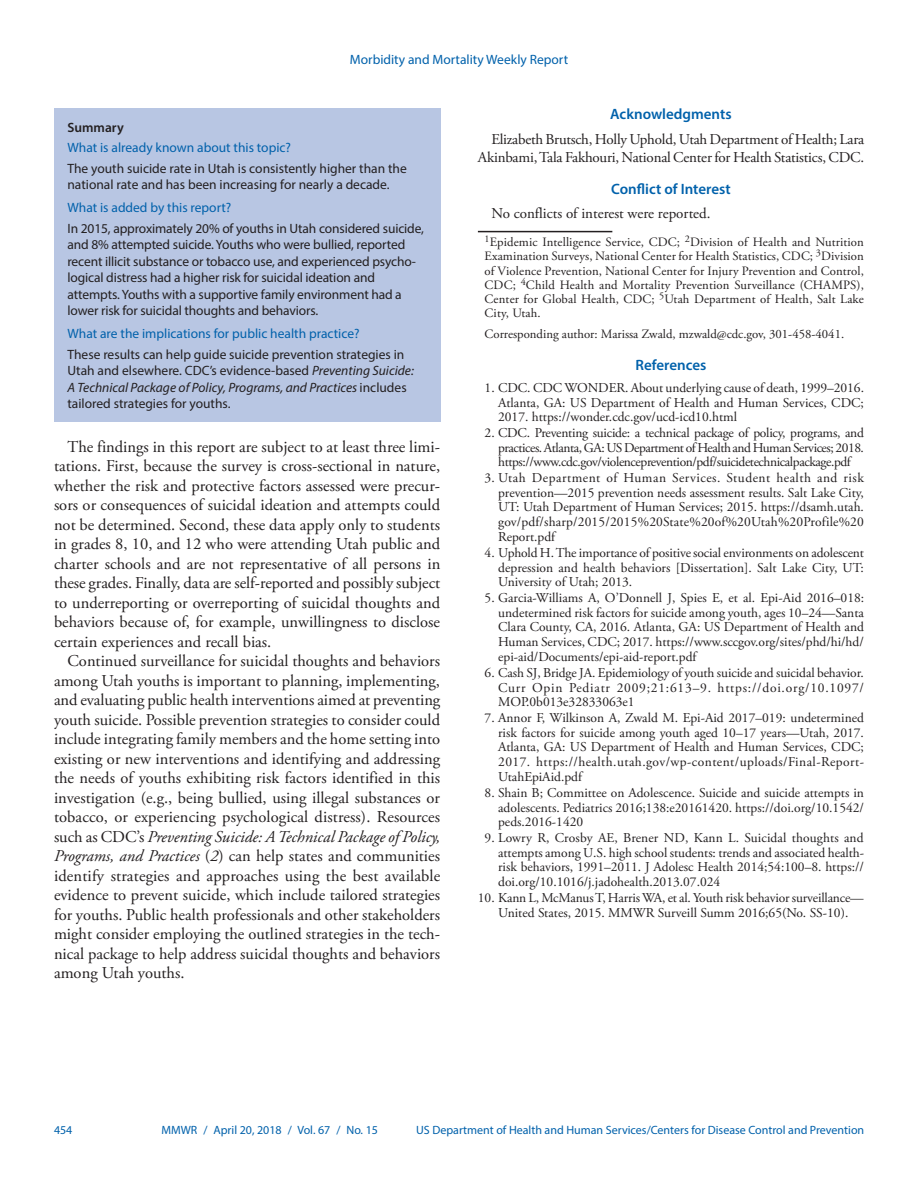
<style>
.page{position:relative;width:918px;height:1188px;background:#fff}
.page>*{position:absolute;margin:0;border:0;box-sizing:border-box;transform-origin:0 0}
.Paragraph{font:16.5px/19.5px "Adobe Garamond Pro";color:#231f20;text-align:justify}
.Acknowledgment{font:15px/18px "Adobe Garamond Pro";letter-spacing:-.015em;color:#231f20;text-align:right}
.Conflict_of_Interest{font:15px "Adobe Garamond Pro";color:#231f20}
.Conflict_of_Interest-2{font:600 15px "Myriad Pro";color:#0161ab}
.Acknowledgment_Head{font:600 15px "Myriad Pro";color:#0161ab}
.Ref_Title{font:600 15px "Myriad Pro";color:#0161ab}
.Reference_10{font:13.5px/15px "Adobe Garamond Pro";color:#231f20;text-align:justify}
.Summary_Box_Text{font:13.5px/16.5px "Myriad Pro";letter-spacing:-.01em;color:#231f20}
.Summary_Box_Heading{font:13.5px "Myriad Pro";color:#0161ab}
.Figure_Title{font:600 13.5px "Myriad Pro";color:#231f20}
.Author_Affiliations{font:12.75px/14.2px "Adobe Garamond Pro";letter-spacing:.01em;color:#231f20;text-align:justify}
.Corresponding_Author{font:12.75px "Adobe Garamond Pro";color:#231f20}
.t1{font:12px "Myriad Pro";color:#0161ab}
.s1{font-style:italic}
</style>
<div class="page">
<div style="left:54px;top:108px;width:386px;height:314px;background:#b8c6e3"></div>
<hr style="left:478px;top:231px;width:134px;height:1px;background:#231f20">
<p class="Summary_Box_Heading" style="left:350px;top:51px;width:220px">Morbidity and Mortality Weekly Report</p>
<p class="Figure_Title" style="left:68px;top:119px;width:58px">Summary</p>
<h1 class="Summary_Box_Heading" style="left:68px;top:139px;width:225px">What is already known about this topic?</h1>
<p class="Summary_Box_Text" style="left:68px;top:160px;width:341px">The youth suicide rate in Utah is consistently higher than the national rate and has been increasing for nearly a decade.</p>
<h1 class="Summary_Box_Heading" style="left:68px;top:199px;width:165px">What is added by this report?</h1>
<p class="Summary_Box_Text" style="left:68px;top:220px;width:358px">In 2015, approximately 20% of youths in Utah considered suicide, and 8% attempted suicide. Youths who were bullied, reported recent illicit substance or tobacco use, and experienced psycho&shy;logical distress had a higher risk for suicidal ideation and attempts. Youths with a supportive family environment had a lower risk for suicidal thoughts and behaviors.</p>
<h1 class="Summary_Box_Heading" style="left:68px;top:325px;width:294px">What are the implications for public health practice?</h1>
<p class="Summary_Box_Text" style="left:68px;top:346px;width:348px">These results can help guide suicide prevention strategies in Utah and elsewhere. CDC’s evidence-based <span class="s1">Preventing Suicide:<br>A Technical Package of Policy, Programs, and Practices</span> includes tailored strategies for youths.</p>
<p class="Paragraph" style="left:54px;top:437px;width:388px;text-indent:13px">The findings in this report are subject to at least three limi&shy;tations. First, because the survey is cross-sectional in nature, whether the risk and protective factors assessed were precur&shy;sors or consequences of suicidal ideation and attempts could not be determined. Second, these data apply only to students in grades 8, 10, and 12 who were attending Utah public and charter schools and are not representative of all persons in these grades. Finally, data are self-reported and possibly subject to underreporting or overreporting of suicidal thoughts and behaviors because of, for example, unwillingness to disclose certain experiences and recall bias.</p>
<p class="Paragraph" style="left:54px;top:652px;width:388px;text-indent:13px">Continued surveillance for suicidal thoughts and behaviors among Utah youths is important to planning, implementing, and evaluating public health interventions aimed at preventing youth suicide. Possible prevention strategies to consider could include integrating family members and the home setting into existing or new interventions and identifying and addressing the needs of youths exhibiting risk factors identified in this investigation (e.g., being bullied, using illegal substances or tobacco, or experiencing psychological distress). Resources such as CDC’s <span class="s1">Preventing Suicide: A Technical Package of Policy, Programs, and Practices</span> (<span class="s1">2</span>) can help states and communities identify strategies and approaches using the best available evidence to prevent suicide, which include tailored strategies for youths. Public health professionals and other stakeholders might consider employing the outlined strategies in the tech&shy;nical package to help address suicidal thoughts and behaviors among Utah youths.</p>
<p class="Acknowledgment_Head" style="left:610px;top:105px;width:123px">Acknowledgments</p>
<p class="Acknowledgment" style="left:478px;top:131px;width:388px">Elizabeth Brutsch, Holly Uphold, Utah Department of Health; Lara<br>Akinbami, Tala Fakhouri, National Center for Health Statistics, CDC.</p>
<h1 class="Conflict_of_Interest-2" style="left:611px;top:179px;width:121px">Conflict of Interest</h1>
<h1 class="Conflict_of_Interest" style="left:491px;top:204px;width:221px">No conflicts of interest were reported.</h1>
<p class="Author_Affiliations" style="left:485px;top:235px;width:381px"><sup>1</sup>Epidemic Intelligence Service, CDC; <sup>2</sup>Division of Health and Nutrition Examination Surveys, National Center for Health Statistics, CDC; <sup>3</sup>Division of Violence Prevention, National Center for Injury Prevention and Control, CDC; <sup>4</sup>Child Health and Mortality Prevention Surveillance (CHAMPS), Center for Global Health, CDC; <sup>5</sup>Utah Department of Health, Salt Lake City, Utah.</p>
<p class="Corresponding_Author" style="left:485px;top:327px;width:361px">Corresponding author: Marissa Zwald, mzwald@cdc.gov, 301-458-4041.</p>
<p class="Ref_Title" style="left:636px;top:355px;width:72px">References</p>
<p class="Reference_10" style="left:498px;top:380px;width:367px;text-indent:-14px">1. CDC. CDC WONDER. About underlying cause of death, 1999–2016.<br>Atlanta, GA: US Department of Health and Human Services, CDC; 2017. https://wonder.cdc.gov/ucd-icd10.html</p>
<p class="Reference_10" style="left:498px;top:425px;width:367px;text-indent:-14px">2. CDC. Preventing suicide: a technical package of policy, programs, and practices. Atlanta, GA: US Department of Health and Human Services; 2018. https://www.cdc.gov/violenceprevention/pdf/suicidetechnicalpackage.pdf</p>
<p class="Reference_10" style="left:498px;top:470px;width:367px;text-indent:-14px">3. Utah Department of Human Services. Student health and risk prevention—2015 prevention needs assessment results. Salt Lake City, UT: Utah Department of Human Services; 2015. https://dsamh.utah. gov/pdf/sharp/2015/2015%20State%20of%20Utah%20Profile%20<br>Report.pdf</p>
<p class="Reference_10" style="left:498px;top:545px;width:367px;text-indent:-14px">4. Uphold H. The importance of positive social environments on adolescent depression and health behaviors [Dissertation]. Salt Lake City, UT:<br>University of Utah; 2013.</p>
<p class="Reference_10" style="left:498px;top:590px;width:368px;text-indent:-14px">5. Garcia-Williams A, O’Donnell J, Spies E, et al. Epi-Aid 2016–018: undetermined risk factors for suicide among youth, ages 10–24—Santa Clara County, CA, 2016. Atlanta, GA: US Department of Health and Human Services, CDC; 2017. https://www.sccgov.org/sites/phd/hi/hd/ epi-aid/Documents/epi-aid-report.pdf</p>
<p class="Reference_10" style="left:498px;top:665px;width:367px;text-indent:-14px">6. Cash SJ, Bridge JA. Epidemiology of youth suicide and suicidal behavior.<br>Curr Opin Pediatr 2009;21:613–9. https://doi.org/10.1097/ MOP.0b013e32833063e1</p>
<p class="Reference_10" style="left:498px;top:710px;width:368px;text-indent:-14px">7. Annor F, Wilkinson A, Zwald M. Epi-Aid 2017–019: undetermined risk factors for suicide among youth aged 10–17 years—Utah, 2017.<br>Atlanta, GA: US Department of Health and Human Services, CDC; 2017. https://health.utah.gov/wp-content/uploads/Final-Report-UtahEpiAid.pdf</p>
<p class="Reference_10" style="left:498px;top:785px;width:367px;text-indent:-14px">8. Shain B; Committee on Adolescence. Suicide and suicide attempts in adolescents. Pediatrics 2016;138:e20161420. https://doi.org/10.1542/ peds.2016-1420</p>
<p class="Reference_10" style="left:498px;top:830px;width:367px;text-indent:-14px">9. Lowry R, Crosby AE, Brener ND, Kann L. Suicidal thoughts and attempts among U.S. high school students: trends and associated health&shy;risk behaviors, 1991–2011. J Adolesc Health 2014;54:100–8. https:// doi.org/10.1016/j.jadohealth.2013.07.024</p>
<p class="Reference_10" style="left:478px;top:890px;width:387px;text-align:center">10. Kann L, McManus T, Harris WA, et al. Youth risk behavior surveillance—<br>United States, 2015. MMWR Surveill Summ 2016;65(No. SS-10).</p>
<p class="t1" style="left:54px;top:1123px;width:20px">454</p>
<p class="t1" style="left:161px;top:1123px;width:218px">MMWR / April 20, 2018 / Vol. 67 / No. 15</p>
<p class="t1" style="left:416px;top:1123px;width:450px">US Department of Health and Human Services/Centers for Disease Control and Prevention</p>
</div>
